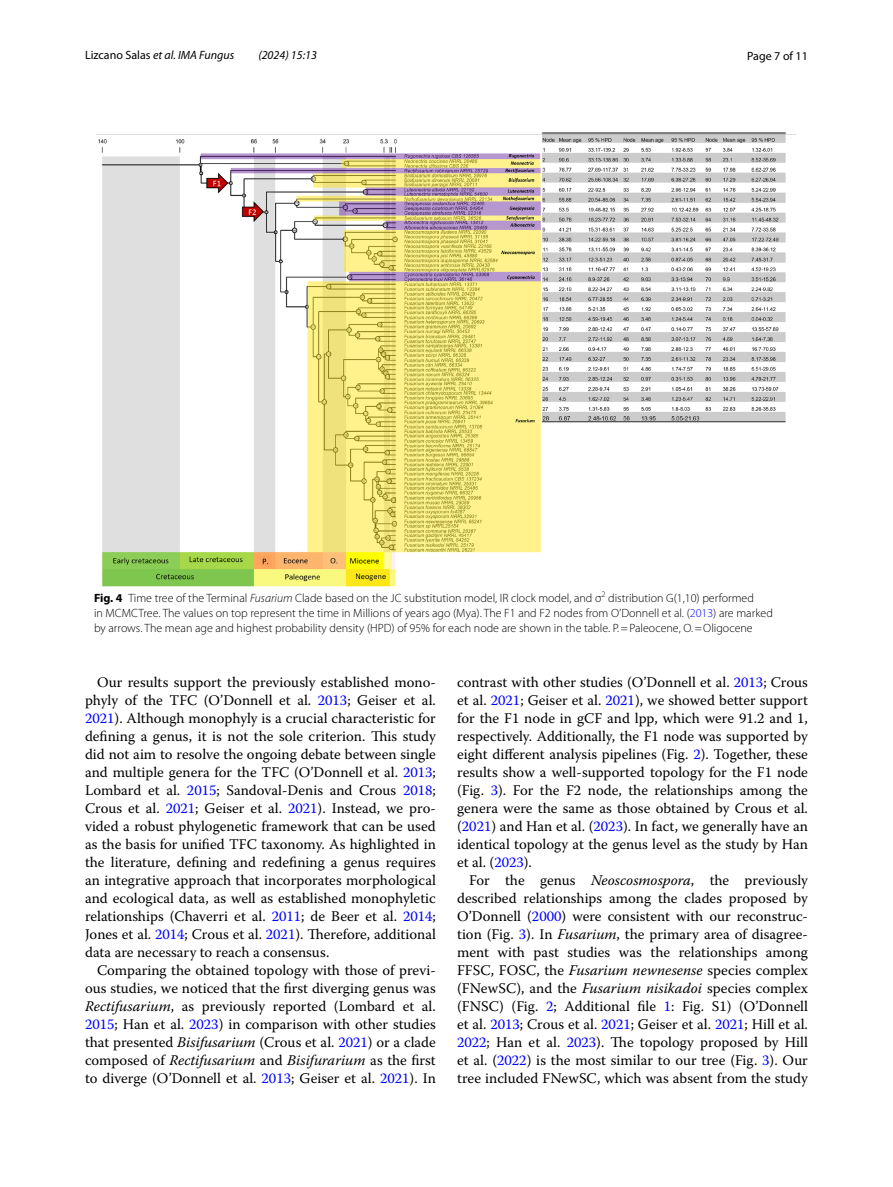
<style>
.page{position:relative;width:893px;height:1187px;background:#fff}
.page>*{position:absolute;margin:0;border:0;box-sizing:border-box;transform-origin:0 0}
.t1{font:14.7px/18px "Warnock Pro";color:#000;text-align:justify}
.t2{font:300 12px/15px "Myriad Pro";color:#000}
.t3{font:italic 12px "Myriad Pro";color:#000}
.t4{font:12px "Myriad Pro";color:#000}
.s1{font-style:normal}
.s2{font-weight:700}
.s3{font-style:italic}
.s4{color:#00f}
</style>
<div class="page">
<img style="left:96px;top:133px;width:701px;height:453px">
<p class="t3" style="left:85px;top:48px;width:151px"><span class="s1">Lizcano Salas</span> et al. IMA Fungus</p>
<p class="t3" style="left:258px;top:48px;width:60px">(2024) 15:13</p>
<p class="t4" style="left:747px;top:48px;width:62px">Page 7 of 11</p>
<p class="t2" style="left:94px;top:590px;width:680px"><span class="s2">Fig. 4</span> Time tree of the Terminal <span class="s3">Fusarium</span> Clade based on the JC substitution model, IR clock model, and σ<sup>2</sup> distribution G(1,10) performed<br>in MCMCTree. The values on top represent the time in Millions of years ago (Mya). The F1 and F2 nodes from O’Donnell et al. (<span class="s4">2013</span>) are marked by arrows. The mean age and highest probability density (HPD) of 95% for each node are shown in the table. P.=Paleocene, O.=Oligocene</p>
<p class="t1" style="left:85px;top:672px;width:352px;text-indent:12px">Our results support the previously established mono&shy;phyly of the TFC (O’Donnell et al. <span class="s4">2013</span>; Geiser et al.<br><span class="s4">2021</span>). Although monophyly is a crucial characteristic for defining a genus, it is not the sole criterion. This study did not aim to resolve the ongoing debate between single and multiple genera for the TFC (O’Donnell et al. <span class="s4">2013</span>; Lombard et al. <span class="s4">2015</span>; Sandoval-Denis and Crous <span class="s4">2018</span>; Crous et al. <span class="s4">2021</span>; Geiser et al. <span class="s4">2021</span>). Instead, we pro&shy;vided a robust phylogenetic framework that can be used as the basis for unified TFC taxonomy. As highlighted in the literature, defining and redefining a genus requires an integrative approach that incorporates morphological and ecological data, as well as established monophyletic relationships (Chaverri et al. <span class="s4">2011</span>; de Beer et al. <span class="s4">2014</span>; Jones et al. <span class="s4">2014</span>; Crous et al. <span class="s4">2021</span>). Therefore, additional data are necessary to reach a consensus.</p>
<p class="t1" style="left:85px;top:960px;width:352px;text-indent:12px">Comparing the obtained topology with those of previ&shy;ous studies, we noticed that the first diverging genus was <span class="s3">Rectifusarium</span>, as previously reported (Lombard et al.<br><span class="s4">2015</span>; Han et al. <span class="s4">2023</span>) in comparison with other studies that presented <span class="s3">Bisifusarium</span> (Crous et al. <span class="s4">2021</span>) or a clade composed of <span class="s3">Rectifusarium</span> and <span class="s3">Bisifurarium</span> as the first to diverge (O’Donnell et al. <span class="s4">2013</span>; Geiser et al. <span class="s4">2021</span>). In</p>
<p class="t1" style="left:457px;top:672px;width:352px">contrast with other studies (O’Donnell et al. <span class="s4">2013</span>; Crous et al. <span class="s4">2021</span>; Geiser et al. <span class="s4">2021</span>), we showed better support for the F1 node in gCF and lpp, which were 91.2 and 1, respectively. Additionally, the F1 node was supported by eight different analysis pipelines (Fig. <span class="s4">2</span>). Together, these results show a well-supported topology for the F1 node (Fig. <span class="s4">3</span>). For the F2 node, the relationships among the genera were the same as those obtained by Crous et al. (<span class="s4">2021</span>) and Han et al. (<span class="s4">2023</span>). In fact, we generally have an identical topology at the genus level as the study by Han et al. (<span class="s4">2023</span>).</p>
<p class="t1" style="left:457px;top:870px;width:352px;text-indent:12px">For the genus <span class="s3">Neoscosmospora</span>, the previously described relationships among the clades proposed by O’Donnell (<span class="s4">2000</span>) were consistent with our reconstruc&shy;tion (Fig. <span class="s4">3</span>). In <span class="s3">Fusarium</span>, the primary area of disagree&shy;ment with past studies was the relationships among FFSC, FOSC, the <span class="s3">Fusarium newnesense</span> species complex (FNewSC), and the <span class="s3">Fusarium nisikadoi</span> species complex (FNSC) (Fig. <span class="s4">2</span>; Additional file <span class="s4">1</span>: Fig. S1) (O’Donnell et al. <span class="s4">2013</span>; Crous et al. <span class="s4">2021</span>; Geiser et al. <span class="s4">2021</span>; Hill et al.<br><span class="s4">2022</span>; Han et al. <span class="s4">2023</span>). The topology proposed by Hill et al. (<span class="s4">2022</span>) is the most similar to our tree (Fig. <span class="s4">3</span>). Our tree included FNewSC, which was absent from the study</p>
</div>
